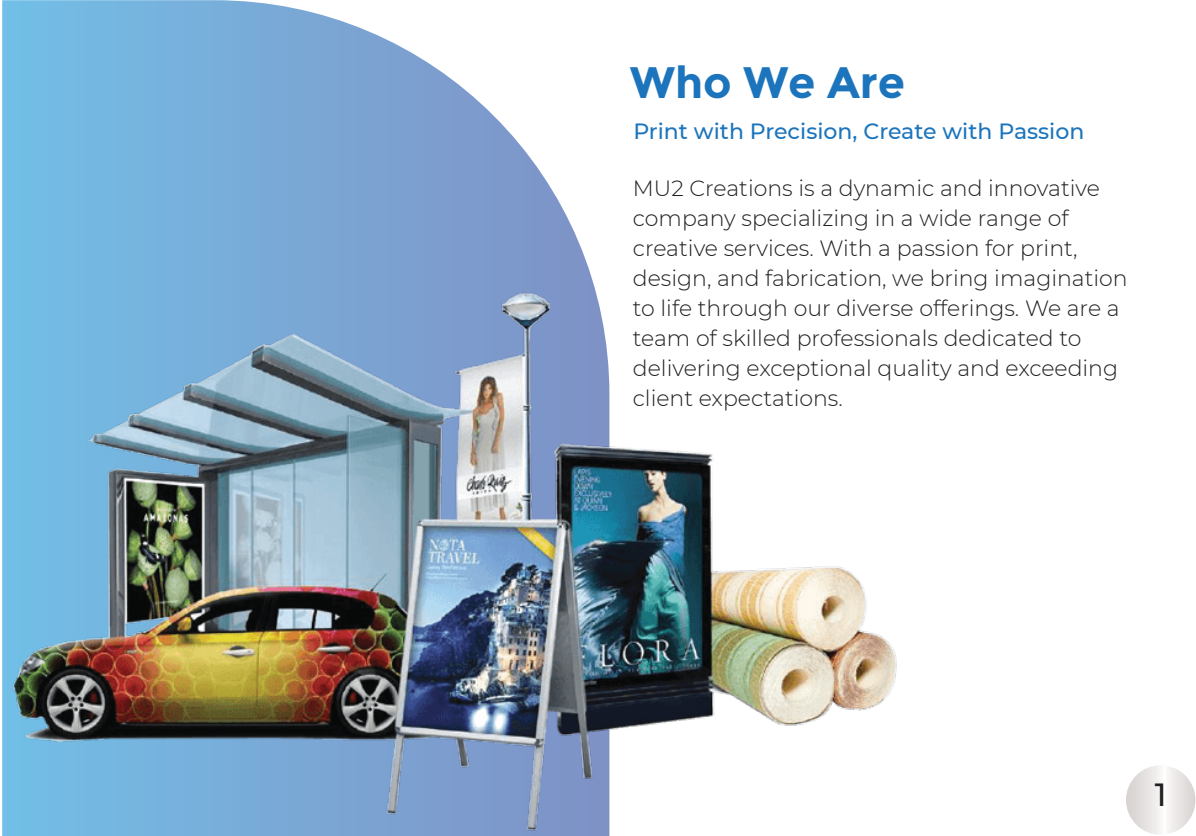
<style>
.page{position:relative;width:1196px;height:836px;background:#fff}
.page>*{position:absolute;margin:0;border:0;box-sizing:border-box;transform-origin:0 0}
.t1{font:700 44px "Montserrat";color:#1c75bc}
.t2{font:500 32px "Montserrat";color:#231f20}
.t3{font:300 22px/30px "Montserrat";color:#231f20}
.t4{font:500 22px "Montserrat";color:#1c75bc}
</style>
<div class="page">
<svg style="left:2px;top:0;width:581px;height:253px"></svg>
<img style="left:2px;top:253px;width:895px;height:582px">
<svg style="left:1125px;top:765px;width:70px;height:69px"></svg>
<h1 class="t1" style="left:630px;top:56px;width:276px">Who We Are</h1>
<p class="t4" style="left:633px;top:116px;width:452px">Print with Precision, Create with Passion</p>
<p class="t3" style="left:633px;top:172px;width:496px">MU2 Creations is a dynamic and innovative company specializing in a wide range of creative services. With a passion for print, design, and fabrication, we bring imagination to life through our diverse offerings. We are a team of skilled professionals dedicated to delivering exceptional quality and exceeding client expectations.</p>
<h2 class="t2" style="left:1154px;top:771px;width:13px">1</h2>
</div>
